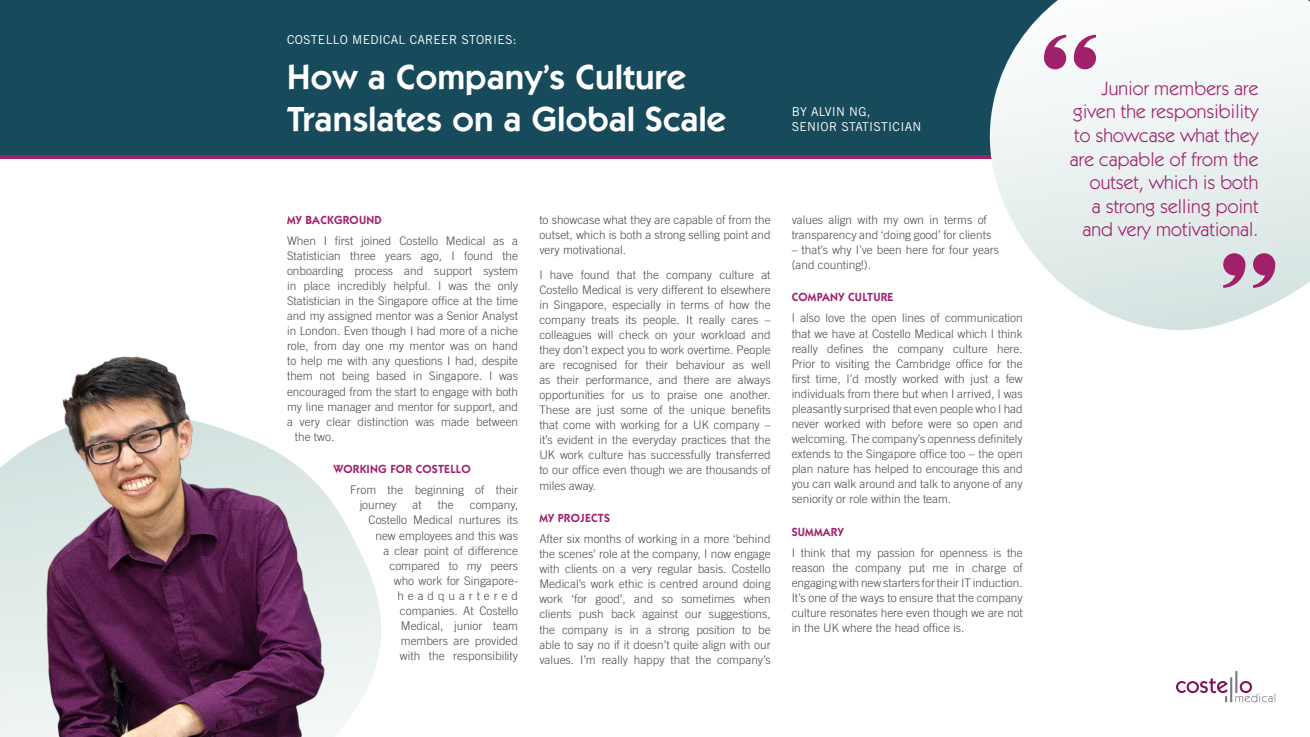
<style>
.page{position:relative;width:1310px;height:737px;background:#fff}
.page>*{position:absolute;margin:0;border:0;box-sizing:border-box;transform-origin:0 0}
.t1{font:600 35px/42px "ITC Kabel Std";letter-spacing:.01em;color:#fff}
.t2{font:19.25px/23.6px "ITC Kabel Std";letter-spacing:.01em;color:#a1206a;text-align:right}
.t3{font:12.25px/15.6px "Trade Gothic LT Std";letter-spacing:.02em;color:#fff}
.t4{font:300 11.81px/15px "Trade Gothic LT Std";color:#4d4d4f;text-align:justify}
.t5{font:600 11.81px "ITC Kabel Std";letter-spacing:.02em;color:#a1206a}
</style>
<div class="page">
<svg style="left:1176px;top:671px;width:99px;height:31px"></svg>
<div style="left:0;top:0;width:1310px;height:158px;background:#174a5b"></div>
<svg style="left:0;top:467px;width:381px;height:270px"></svg>
<hr style="left:0;top:155px;width:1310px;height:4px;background:#a1206a">
<svg style="left:989px;top:0;width:321px;height:330px;background:#e6eded"></svg>
<img style="left:1px;top:356px;width:357px;height:381px">
<svg style="left:1074px;top:35px;width:22px;height:34px"></svg>
<svg style="left:1044px;top:35px;width:22px;height:34px"></svg>
<svg style="left:1223px;top:253px;width:22px;height:35px"></svg>
<svg style="left:1253px;top:253px;width:22px;height:35px"></svg>
<p class="t3" style="left:287px;top:31px;width:231px">COSTELLO MEDICAL CAREER STORIES:</p>
<h1 class="t1" style="left:287px;top:56px;width:441px">How a Company’s Culture<br>Translates on a Global Scale</h1>
<p class="t3" style="left:791px;top:103px;width:131px">BY ALVIN NG,<br>SENIOR STATISTICIAN</p>
<p class="t5" style="left:287px;top:213px;width:96px">MY BACKGROUND</p>
<p class="t4" style="left:287px;top:233px;width:233px">When I first joined Costello Medical as a</p>
<p class="t4" style="left:287px;top:248px;width:233px">Statistician three years ago, I found the</p>
<p class="t4" style="left:287px;top:263px;width:232px">onboarding process and support system</p>
<p class="t4" style="left:287px;top:278px;width:233px">in place incredibly helpful. I was the only</p>
<p class="t4" style="left:287px;top:293px;width:233px">Statistician in the Singapore office at the time</p>
<p class="t4" style="left:287px;top:308px;width:233px">and my assigned mentor was a Senior Analyst</p>
<p class="t4" style="left:287px;top:323px;width:233px">in London. Even though I had more of a niche</p>
<p class="t4" style="left:287px;top:338px;width:232px">role, from day one my mentor was on hand</p>
<p class="t4" style="left:287px;top:353px;width:233px">to help me with any questions I had, despite</p>
<p class="t4" style="left:287px;top:368px;width:233px">them not being based in Singapore. I was</p>
<p class="t4" style="left:287px;top:383px;width:232px">encouraged from the start to engage with both</p>
<p class="t4" style="left:287px;top:398px;width:232px">my line manager and mentor for support, and</p>
<p class="t4" style="left:287px;top:414px;width:233px">a very clear distinction was made between</p>
<p class="t4" style="left:295px;top:429px;width:41px">the two.</p>
<p class="t5" style="left:333px;top:462px;width:139px">WORKING FOR COSTELLO</p>
<p class="t4" style="left:360px;top:482px;width:160px;text-indent:-10px">From the beginning of their journey</p>
<p class="t4" style="left:412px;top:497px;width:11px">at</p>
<p class="t4" style="left:438px;top:497px;width:17px">the</p>
<p class="t4" style="left:368px;top:497px;width:151px;text-align:right">company,<br>Costello Medical nurtures its new employees and this was a clear point of difference compared to my peers who work for Singapore&shy;headquartered companies. At Costello<br>Medical, junior team members are provided<br>with the responsibility</p>
<p class="t4" style="left:539px;top:212px;width:233px">to showcase what they are capable of from the outset, which is both a strong selling point and very motivational.</p>
<p class="t4" style="left:539px;top:267px;width:233px">I have found that the company culture at Costello Medical is very different to elsewhere in Singapore, especially in terms of how the company treats its people. It really cares – colleagues will check on your workload and they don’t expect you to work overtime. People are recognised for their behaviour as well as their performance, and there are always opportunities for us to praise one another.<br>These are just some of the unique benefits that come with working for a UK company – it’s evident in the everyday practices that the UK work culture has successfully transferred to our office even though we are thousands of miles away.</p>
<p class="t5" style="left:539px;top:511px;width:72px">MY PROJECTS</p>
<p class="t4" style="left:539px;top:531px;width:233px">After six months of working in a more ‘behind the scenes’ role at the company, I now engage with clients on a very regular basis. Costello Medical’s work ethic is centred around doing work ‘for good’, and so sometimes when clients push back against our suggestions, the company is in a strong position to be able to say no if it doesn’t quite align with our values. I’m really happy that the company’s</p>
<p class="t4" style="left:791px;top:212px;width:201px">values align with my own in terms of transparency and ‘doing good’ for clients</p>
<p class="t4" style="left:791px;top:242px;width:209px">– that’s why I’ve been here for four years (and counting!).</p>
<p class="t5" style="left:791px;top:290px;width:103px">COMPANY CULTURE</p>
<p class="t4" style="left:791px;top:310px;width:233px">I also love the open lines of communication that we have at Costello Medical which I think really defines the company culture here.<br>Prior to visiting the Cambridge office for the first time, I’d mostly worked with just a few individuals from there but when I arrived, I was pleasantly surprised that even people who I had never worked with before were so open and welcoming. The company’s openness definitely extends to the Singapore office too – the open plan nature has helped to encourage this and you can walk around and talk to anyone of any seniority or role within the team.</p>
<p class="t5" style="left:791px;top:524px;width:53px">SUMMARY</p>
<p class="t4" style="left:791px;top:545px;width:233px">I think that my passion for openness is the reason the company put me in charge of engaging with new starters for their IT induction.<br>It’s one of the ways to ensure that the company culture resonates here even though we are not in the UK where the head office is.</p>
<h2 class="t2" style="left:1070px;top:76px;width:190px">Junior members are given the responsibility to showcase what they are capable of from the outset, which is both<br>a strong selling point and very motivational.</h2>
</div>
